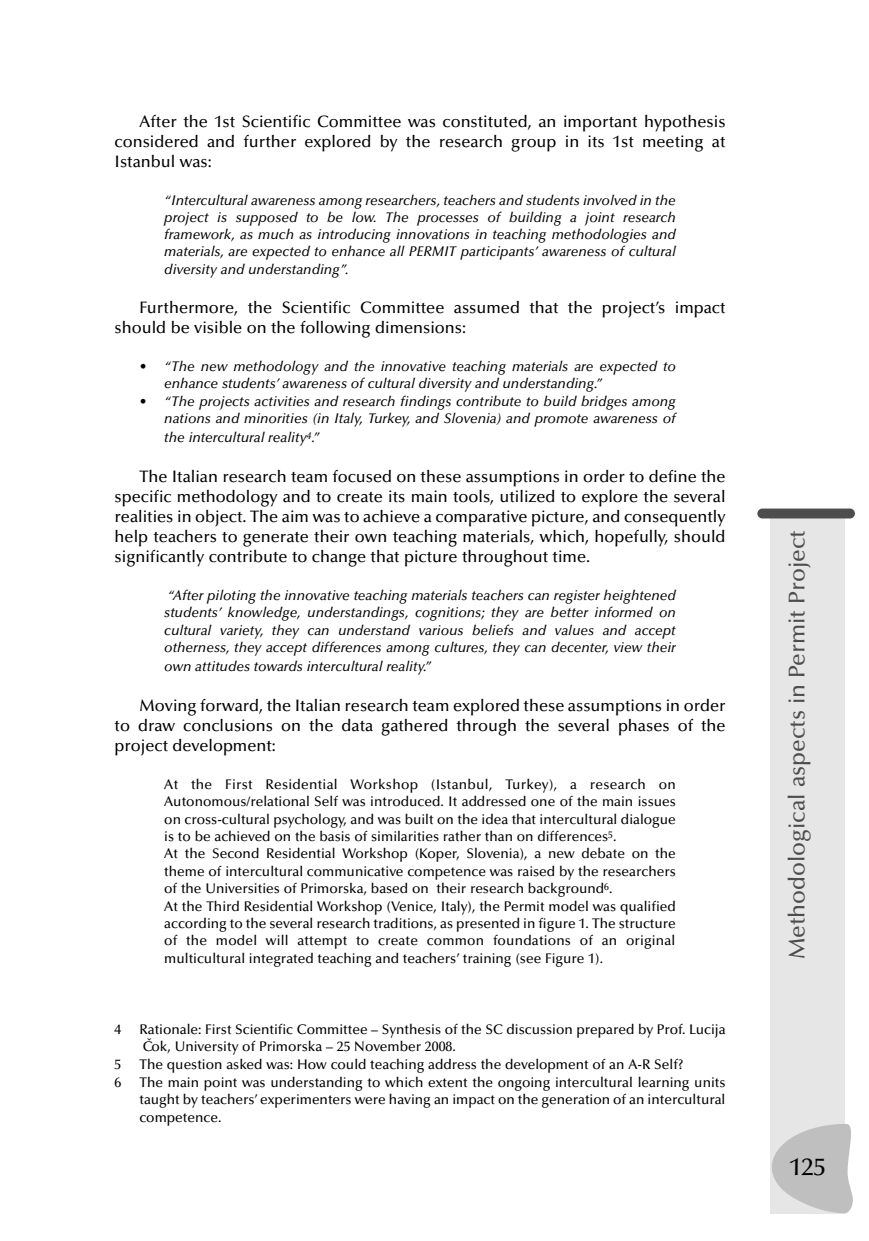
<style>
.page{position:relative;width:869px;height:1241px;background:#fff}
.page>*{position:absolute;margin:0;border:0;box-sizing:border-box;transform-origin:0 0}
.t1{font:500 24.5px "Optima";color:#000}
.t2{font:500 22.75px "Optima";color:#4d4d4d}
.t3{font:500 16.62px/19.9px "Optima";color:#000;text-align:justify}
.t4{font:500 14px/17.3px "Optima";color:#000}
.t5{font:italic 500 14px/17.3px "Optima";color:#000;text-align:justify}
</style>
<div class="page">
<div style="left:770px;top:516px;width:74px;height:697px;background:#e6e6e6"></div>
<div style="left:757px;top:508px;width:97px;height:10px;background:#4d4d4d;border-radius:5px"></div>
<svg style="left:772px;top:1123px;width:81px;height:89px"></svg>
<p class="t3" style="left:115px;top:113px;width:612px;text-indent:25px">After the 1st Scientific Committee was constituted, an important hypothesis considered and further explored by the research group in its 1st meeting at Istanbul was:</p>
<p class="t5" style="left:164px;top:192px;width:513px">“Intercultural awareness among researchers, teachers and students involved in the project is supposed to be low. The processes of building a joint research framework, as much as introducing innovations in teaching methodologies and materials, are expected to enhance all PERMIT participants’ awareness of cultural diversity and understanding”.</p>
<p class="t3" style="left:115px;top:299px;width:612px;text-indent:25px">Furthermore, the Scientific Committee assumed that the project’s impact should be visible on the following dimensions:</p>
<p class="t5" style="left:164px;top:359px;width:513px;text-indent:-25px">• “The new methodology and the innovative teaching materials are expected to enhance students’ awareness of cultural diversity and understanding.”</p>
<p class="t5" style="left:139px;top:393px;width:537px;text-align:right">• “The projects activities and research findings contribute to build bridges among nations and minorities (in Italy, Turkey, and Slovenia) and promote awareness of</p>
<p class="t5" style="left:164px;top:430px;width:157px">the intercultural reality<sup>4</sup>.”</p>
<p class="t3" style="left:115px;top:468px;width:612px;text-indent:25px">The Italian research team focused on these assumptions in order to define the specific methodology and to create its main tools, utilized to explore the several realities in object. The aim was to achieve a comparative picture, and consequently help teachers to generate their own teaching materials, which, hopefully, should significantly contribute to change that picture throughout time.</p>
<p class="t5" style="left:164px;top:588px;width:513px">“After piloting the innovative teaching materials teachers can register heightened students’ knowledge, understandings, cognitions; they are better informed on cultural variety, they can understand various beliefs and values and accept otherness, they accept differences among cultures, they can decenter, view their</p>
<p class="t5" style="left:164px;top:659px;width:268px">own attitudes towards intercultural reality.”</p>
<p class="t3" style="left:115px;top:697px;width:612px;text-indent:25px">Moving forward, the Italian research team explored these assumptions in order to draw conclusions on the data gathered through the several phases of the project development:</p>
<p class="t4" style="left:164px;top:776px;width:513px">At the First Residential Workshop (Istanbul, Turkey), a research on Autonomous/re lational Self was introduced. It addressed one of the main issues on cross-cultural psychology, and was built on the idea that intercultural dialogue is to be achieved on the basis of similarities rather than on differences<sup>5</sup>.<br>At the Second Residential Workshop (Koper, Slovenia), a new debate on the theme of intercultural communicative competence was raised by the researchers of the Universities of Primorska, based on their research background<sup>6</sup>.<br>At the Third Residential Workshop (Venice, Italy), the Permit model was qualified according to the several research traditions, as presented in figure 1. The structure of the model will attempt to create common foundations of an original multicultural integrated teaching and teachers’ training (see Figure 1).</p>
<p class="t4" style="left:115px;top:1021px;width:8px">4</p>
<p class="t4" style="left:139px;top:1021px;width:587px">Rationale: First Scientific Committee – Synthesis of the SC discussion prepared by Prof. Lucija<br>Cˇok, University of Primorska – 25 November 2008.</p>
<p class="t4" style="left:115px;top:1056px;width:8px">5</p>
<p class="t4" style="left:139px;top:1056px;width:545px">The question asked was: How could teaching address the development of an A-R Self?</p>
<p class="t4" style="left:114px;top:1074px;width:8px">6</p>
<p class="t4" style="left:139px;top:1074px;width:587px;text-align:justify">The main point was understanding to which extent the ongoing intercultural learning units taught by teachers’ experimenters were having an impact on the generation of an intercultural competence.</p>
<p class="t2" style="left:787px;top:959px;width:430px;rotate:-90deg">Methodological aspects in Permit Project</p>
<p class="t1" style="left:789px;top:1156px;width:38px">125</p>
</div>
